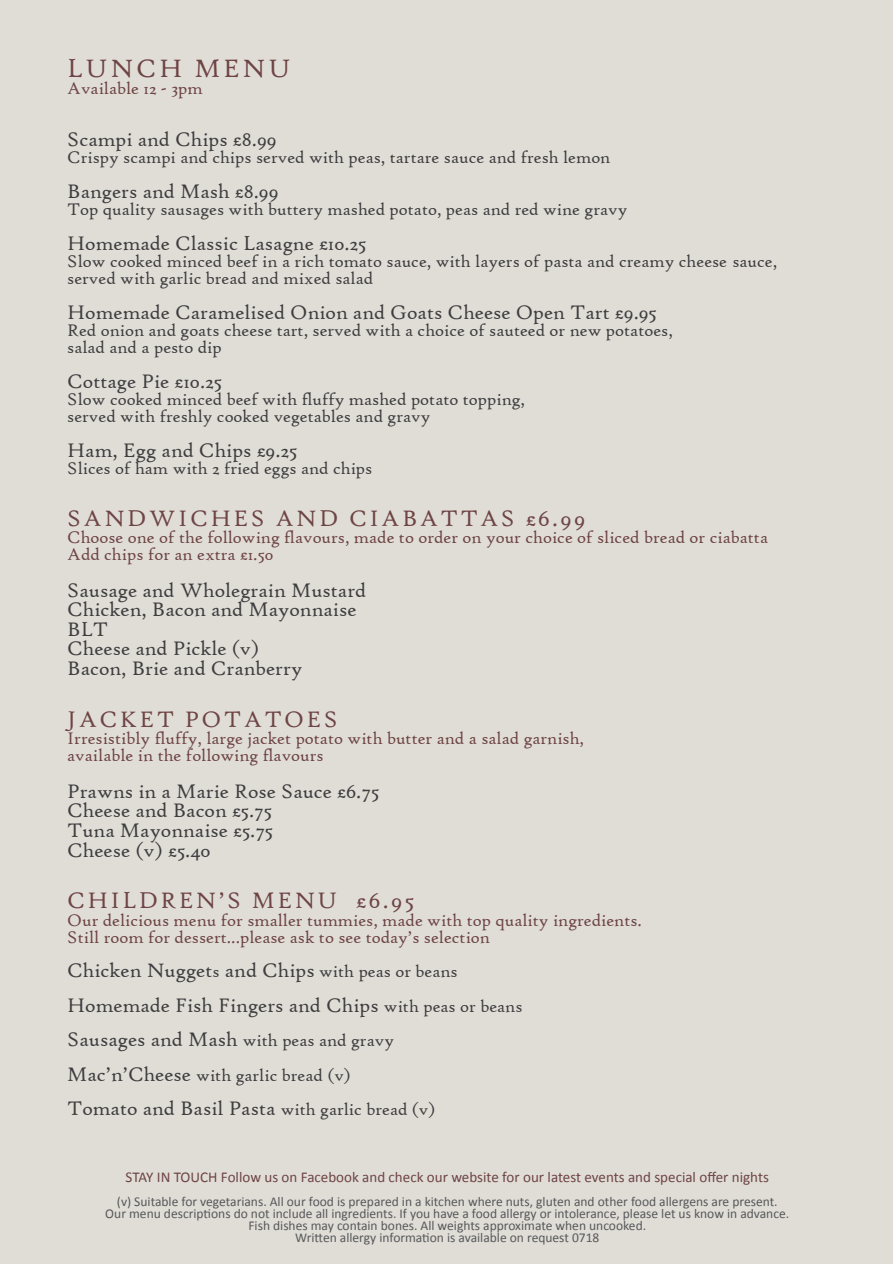
<style>
.page{position:relative;width:893px;height:1264px;background:#fff}
.page>*{position:absolute;margin:0;border:0;box-sizing:border-box;transform-origin:0 0}
.t1{font:27px "High Tower Text";letter-spacing:.1em;color:#6e4444}
.t2{font:24px "High Tower Text";letter-spacing:.1em;color:#6e4444}
.t3{font:21px/19.5px "High Tower Text";color:#3e3e3f}
.t4{font:18px/17.2px "High Tower Text";color:#3e3e3f}
.t5{font:18px/17.2px "High Tower Text";color:#6e4444}
.t6{font:15px "Calibri";color:#6e4444}
.t7{font:13.5px/12px "Calibri";color:#57585a;text-align:center}
.s1{font-size:18px}
.s2{font-size:21px}
</style>
<div class="page">
<div style="left:0;top:0;width:892px;height:1264px;background:#e0ddd7"></div>
<h1 class="t1" style="left:67px;top:53px;width:224px">LUNCH MENU</h1>
<p class="t5" style="left:67px;top:80px;width:137px">Available 12 - 3pm</p>
<p class="t3" style="left:67px;top:130px;width:211px">Scampi and Chips £8.99</p>
<p class="t4" style="left:67px;top:149px;width:544px">Crispy scampi and chips served with peas, tartare sauce and fresh lemon</p>
<p class="t3" style="left:67px;top:181px;width:213px">Bangers and Mash £8.99</p>
<p class="t4" style="left:67px;top:201px;width:561px">Top quality sausages with buttery mashed potato, peas and red wine gravy</p>
<p class="t3" style="left:67px;top:233px;width:300px">Homemade Classic Lasagne £10.25</p>
<p class="t4" style="left:67px;top:252px;width:711px">Slow cooked minced beef in a rich tomato sauce, with layers of pasta and creamy cheese sauce, served with garlic bread and mixed salad</p>
<p class="t3" style="left:67px;top:302px;width:590px">Homemade Caramelised Onion and Goats Cheese Open Tart £9.95</p>
<p class="t4" style="left:67px;top:321px;width:606px">Red onion and goats cheese tart, served with a choice of sauteed or new potatoes, salad and a pesto dip</p>
<p class="t3" style="left:67px;top:371px;width:156px">Cottage Pie £10.25</p>
<p class="t4" style="left:67px;top:390px;width:459px">Slow cooked minced beef with fluffy mashed potato topping, served with freshly cooked vegetables and gravy</p>
<p class="t3" style="left:67px;top:440px;width:231px">Ham, Egg and Chips £9.25</p>
<p class="t4" style="left:67px;top:459px;width:306px">Slices of ham with 2 fried eggs and chips</p>
<h2 class="t2" style="left:67px;top:504px;width:519px">SANDWICHES AND CIABATTAS £6.99</h2>
<p class="t5" style="left:67px;top:528px;width:702px">Choose one of the following flavours, made to order on your choice of sliced bread or ciabatta<br>Add chips for an extra £1.50</p>
<p class="t3" style="left:67px;top:580px;width:300px">Sausage and Wholegrain Mustard<br>Chicken, Bacon and Mayonnaise<br>BLT<br>Cheese and Pickle (v)<br>Bacon, Brie and Cranberry</p>
<h2 class="t2" style="left:67px;top:705px;width:272px">JACKET POTATOES</h2>
<p class="t5" style="left:67px;top:729px;width:518px">Irresistibly fluffy, large jacket potato with butter and a salad garnish, available in the following flavours</p>
<p class="t3" style="left:67px;top:781px;width:313px">Prawns in a Marie Rose Sauce £6.75<br>Cheese and Bacon £5.75<br>Tuna Mayonnaise £5.75<br>Cheese (v) £5.40</p>
<h2 class="t2" style="left:67px;top:886px;width:348px">CHILDREN’S MENU £6.95</h2>
<p class="t5" style="left:67px;top:911px;width:576px">Our delicious menu for smaller tummies, made with top quality ingredients.<br>Still room for dessert...please ask to see today’s selection</p>
<p class="t3" style="left:67px;top:953px;width:456px;line-height:34.5px">Chicken Nugget<span class="s1">s</span> and Chips <span class="s1">with peas or beans<br></span>Homemade Fish Fingers and Chips <span class="s1">with peas or beans</span></p>
<p class="t4" style="left:67px;top:1023px;width:328px;line-height:34.5px"><span class="s2">Sausages and Mash</span> with peas and gravy<br><span class="s2">Mac’n’Cheese</span> with garlic bread (v)</p>
<p class="t3" style="left:67px;top:1099px;width:369px">Tomato and Basil Pasta <span class="s1">with garlic bread (v)</span></p>
<p class="t6" style="left:126px;top:1167px;width:644px">STAY IN TOUCH Follow us on Facebook and check our website for our latest events and special offer nights</p>
<p class="t7" style="left:105px;top:1195px;width:685px">(v) Suitable for vegetarians. All our food is prepared in a kitchen where nuts, gluten and other food allergens are present.<br>Our menu descriptions do not include all ingredients. If you have a food allergy or intolerance, please let us know in advance.<br>Fish dishes may contain bones. All weights approximate when uncooked.<br>Written allergy information is available on request 0718</p>
</div>
